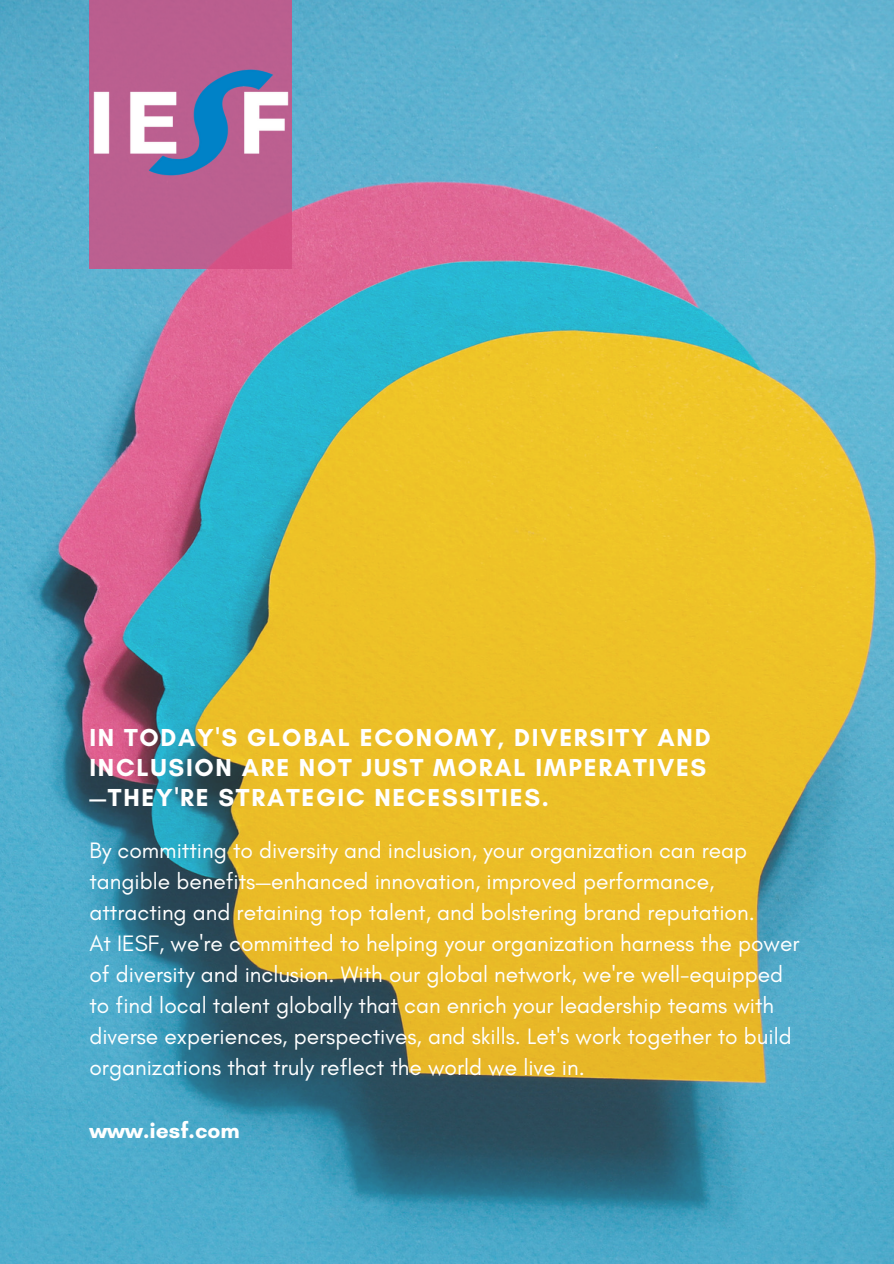
<style>
.page{position:relative;width:894px;height:1264px;background:#fff}
.page>*{position:absolute;margin:0;border:0;box-sizing:border-box;transform-origin:0 0}
.t1{font:700 25.05px/30px "Glacial Indifference";letter-spacing:.07em;color:#fff}
.t2{font:22.8px/31px "Glacial Indifference";color:#fff}
.t3{font:700 22.8px "Glacial Indifference";color:#fff}
</style>
<div class="page">
<img style="left:0;top:0;width:893px;height:1263px">
<svg style="left:89px;top:0;width:203px;height:268px;background:#bc5d8e"></svg>
<img style="left:89px;top:64px;width:203px;height:121px">
<p class="t1" style="left:89px;top:722px;width:622px">IN TODAY'S GLOBAL ECONOMY, DIVERSITY AND<br>INCLUSION ARE NOT JUST MORAL IMPERATIVES —THEY'RE STRATEGIC NECESSITIES.</p>
<p class="t2" style="left:89px;top:834px;width:666px">By committing to diversity and inclusion, your organization can reap tangible benefits—enhanced innovation, improved performance, attracting and retaining top talent, and bolstering brand reputation.</p>
<p class="t2" style="left:89px;top:927px;width:711px">At IESF, we're committed to helping your organization harness the power of diversity and inclusion. With our global network, we're well-equipped to find local talent globally that can enrich your leadership teams with diverse experiences, perspectives, and skills. Let's work together to build organizations that truly reflect the world we live in.</p>
<p class="t3" style="left:89px;top:1115px;width:152px">www.iesf.com</p>
</div>
